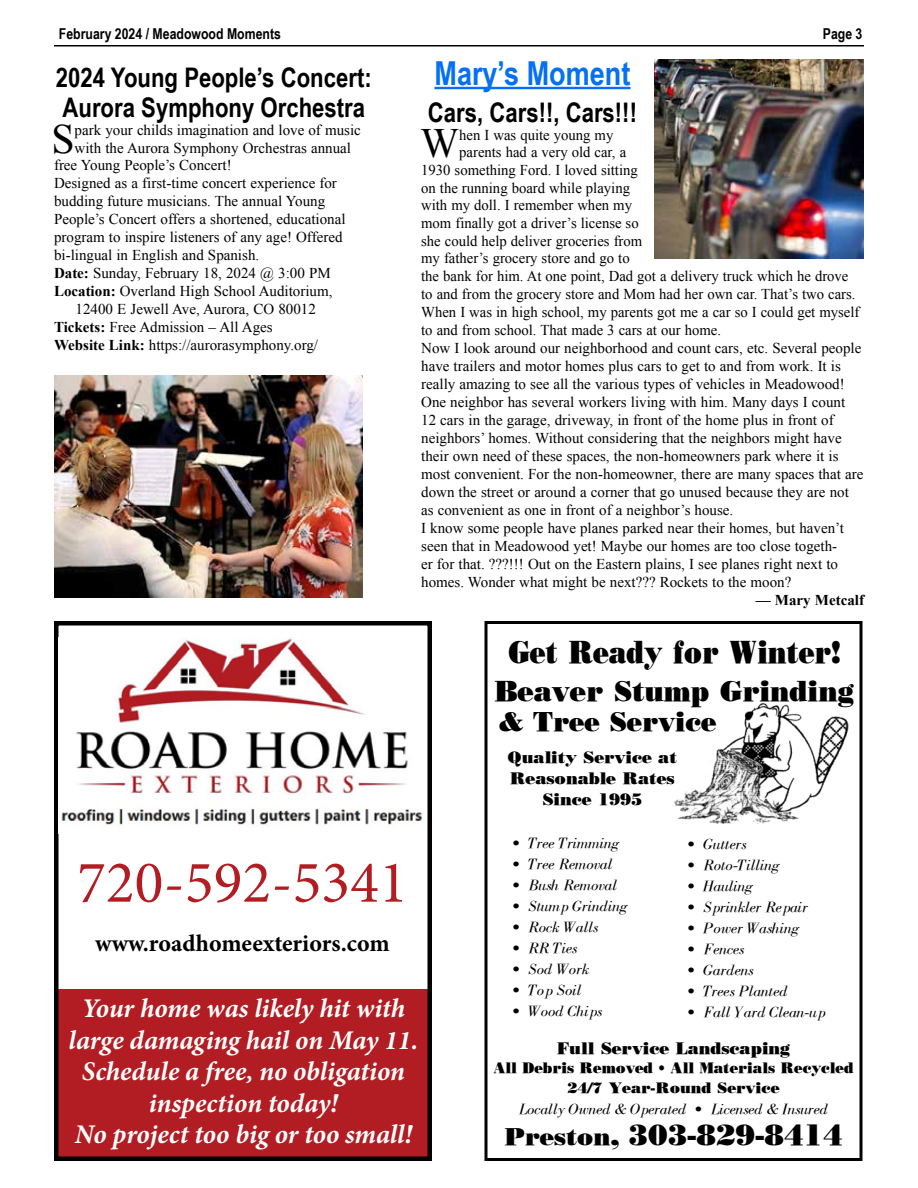
<style>
.page{position:relative;width:918px;height:1188px;background:#fff}
.page>*{position:absolute;margin:0;border:0;box-sizing:border-box;transform-origin:0 0}
.t1{font:60px "Minion Pro";color:#b21d23}
.t2{font:41.7px "Times New Roman";color:#000}
.t3{font:700 33px "Arial Narrow";color:#0471f2}
.t4{font:31.5px "Bodoni Poster S Si";color:#000;scale:.84 1}
.t5{font:29.25px "Bodoni Poster S Si";color:#000}
.t6{font:28.65px "Bodoni Poster S Si";color:#000;scale:.95 1}
.t7{font:italic 700 27px/31.5px "Minion Pro";letter-spacing:-.005em;color:#fff;text-align:center}
.t8{font:700 27px/30px "Arial Narrow";color:#000}
.t9{font:27px "Bodoni Poster S Si";color:#000;scale:.95 1}
.t10{font:700 24px "Minion Pro";color:#000}
.t11{font:16.5px/21px "Bodoni Poster S Si";color:#000;text-align:center}
.t12{font:15px "Times New Roman";color:#000}
.t13{font:italic 15px "Bodoni Poster S Si";color:#000;scale:1.1 1}
.t14{font:15px/19.5px "Bodoni Poster S Si";color:#000;text-align:center;scale:.95 1}
.t15{font:700 15px "Arial Narrow";color:#000}
.t16{font:700 15px "Times New Roman";color:#000}
.s1{font-weight:700}
.s2{font-size:24px}
</style>
<div class="page">
<hr style="left:54px;top:45px;width:810px;height:1px;background:#000">
<hr style="left:434px;top:87px;width:196px;height:2px;background:#0471f2">
<div style="left:54px;top:989px;width:378px;height:170px;background:#b21d23"></div>
<div style="left:54px;top:621px;width:378px;height:540px;border:4px solid #000"></div>
<img style="left:58px;top:637px;width:365px;height:197px">
<div style="left:484px;top:621px;width:378px;height:540px;border:3px solid #000"></div>
<img style="left:673px;top:703px;width:176px;height:121px">
<img style="left:54px;top:376px;width:309px;height:222px">
<img style="left:655px;top:60px;width:209px;height:198px">
<p class="t15" style="left:59px;top:23px;width:224px">February 2024 / Meadowood Moments</p>
<p class="t15" style="left:823px;top:23px;width:41px">Page 3</p>
<h3 class="t3" style="left:434px;top:48px;width:197px">Mary’s Moment</h3>
<h3 class="t8" style="left:56px;top:61px;width:317px">2024 Young People’s Concert:<br>Aurora Symphony Orchestra</h3>
<h2 class="t2" style="left:51px;top:111px;width:25px">S</h2>
<p class="t12" style="left:75px;top:120px;width:288px">park your childs imagination and love of music</p>
<h3 class="t8" style="left:428px;top:96px;width:211px">Cars, Cars!!, Cars!!!</h3>
<h2 class="t2" style="left:421px;top:115px;width:40px">W</h2>
<p class="t12" style="left:459px;top:124px;width:156px">hen I was quite young my</p>
<p class="t12" style="left:75px;top:137px;width:278px">with the Aurora Symphony Orchestras annual</p>
<p class="t12" style="left:54px;top:155px;width:179px">free Young People’s Concert!</p>
<p class="t12" style="left:54px;top:173px;width:284px">Designed as a first-time concert experience for</p>
<p class="t12" style="left:54px;top:191px;width:273px">budding future musicians. The annual Young</p>
<p class="t12" style="left:54px;top:209px;width:293px">People’s Concert offers a shortened, educational</p>
<p class="t12" style="left:54px;top:227px;width:290px">program to inspire listeners of any age! Offered</p>
<p class="t12" style="left:54px;top:245px;width:207px">bi-lingual in English and Spanish.</p>
<p class="t12" style="left:54px;top:263px;width:278px"><span class="s1">Date:</span> Sunday, February 18, 2024 @ 3:00 PM</p>
<p class="t12" style="left:54px;top:281px;width:280px"><span class="s1">Location:</span> Overland High School Auditorium,</p>
<p class="t12" style="left:76px;top:299px;width:242px">12400 E Jewell Ave, Aurora, CO 80012</p>
<p class="t12" style="left:54px;top:317px;width:220px"><span class="s1">Tickets:</span> Free Admission – All Ages</p>
<p class="t12" style="left:54px;top:335px;width:266px"><span class="s1">Website Link:</span> https://aurorasymphony.org/</p>
<p class="t12" style="left:459px;top:142px;width:168px">parents had a very old car, a</p>
<p class="t12" style="left:421px;top:160px;width:218px">1930 something Ford. I loved sitting</p>
<p class="t12" style="left:421px;top:178px;width:210px">on the running board while playing</p>
<p class="t12" style="left:421px;top:195px;width:212px">with my doll. I remember when my</p>
<p class="t12" style="left:421px;top:213px;width:219px">mom finally got a driver’s license so</p>
<p class="t12" style="left:421px;top:231px;width:223px">she could help deliver groceries from</p>
<p class="t12" style="left:421px;top:248px;width:210px">my father’s grocery store and go to</p>
<p class="t12" style="left:421px;top:266px;width:429px">the bank for him. At one point, Dad got a delivery truck which he drove</p>
<p class="t12" style="left:421px;top:284px;width:436px">to and from the grocery store and Mom had her own car. That’s two cars.</p>
<p class="t12" style="left:421px;top:302px;width:440px">When I was in high school, my parents got me a car so I could get myself</p>
<p class="t12" style="left:421px;top:320px;width:301px">to and from school. That made 3 cars at our home.</p>
<p class="t12" style="left:421px;top:338px;width:442px">Now I look around our neighborhood and count cars, etc. Several people</p>
<p class="t12" style="left:421px;top:356px;width:421px">have trailers and motor homes plus cars to get to and from work. It is</p>
<p class="t12" style="left:421px;top:374px;width:425px">really amazing to see all the various types of vehicles in Meadowood!</p>
<p class="t12" style="left:421px;top:392px;width:426px">One neighbor has several workers living with him. Many days I count</p>
<p class="t12" style="left:421px;top:410px;width:414px">12 cars in the garage, driveway, in front of the home plus in front of</p>
<p class="t12" style="left:421px;top:428px;width:422px">neighbors’ homes. Without considering that the neighbors might have</p>
<p class="t12" style="left:421px;top:446px;width:419px">their own need of these spaces, the non-homeowners park where it is</p>
<p class="t12" style="left:421px;top:464px;width:444px">most convenient. For the non-homeowner, there are many spaces that are</p>
<p class="t12" style="left:421px;top:482px;width:429px">down the street or around a corner that go unused because they are not</p>
<p class="t12" style="left:421px;top:500px;width:314px">as convenient as one in front of a neighbor’s house.</p>
<p class="t12" style="left:421px;top:518px;width:424px">I know some people have planes parked near their homes, but haven’t</p>
<p class="t12" style="left:421px;top:536px;width:418px">seen that in Meadowood yet! Maybe our homes are too close togeth-</p>
<p class="t12" style="left:421px;top:554px;width:418px">er for that. ???!!! Out on the Eastern plains, I see planes right next to</p>
<p class="t12" style="left:421px;top:572px;width:372px">homes. Wonder what might be next??? Rockets to the moon?</p>
<p class="t16" style="left:756px;top:590px;width:110px">— Mary Metcalf</p>
<h1 class="t1" style="left:77px;top:842px;width:332px">720-592-5341</h1>
<h3 class="t10" style="left:95px;top:927px;width:296px">www.roadhomeexteriors.com</h3>
<h3 class="t7" style="left:69px;top:992px;width:351px">Your home was likely hit with large damaging hail on May 11.<br>Schedule a free, no obligation inspection today!<br>No project too big or too small!</h3>
<h3 class="t4" style="left:508px;top:633px;width:397px">Get Ready for Winter!</h3>
<h3 class="t6" style="left:495px;top:673px;width:380px">Beaver Stump Grinding</h3>
<h3 class="t9" style="left:500px;top:705px;width:229px">&amp; Tree Service</h3>
<p class="t11" style="left:508px;top:747px;width:171px">Quality Service at<br>Reasonable Rates<br>Since 1995</p>
<p class="t13" style="left:513px;top:835px;width:99px">• Tree Trimming</p>
<p class="t13" style="left:513px;top:856px;width:92px">• Tree Removal</p>
<p class="t13" style="left:513px;top:877px;width:96px">• Bush Removal</p>
<p class="t13" style="left:513px;top:898px;width:106px">• Stump Grinding</p>
<p class="t13" style="left:513px;top:919px;width:79px">• Rock Walls</p>
<p class="t13" style="left:513px;top:940px;width:60px">• RR Ties</p>
<p class="t13" style="left:513px;top:961px;width:71px">• Sod Work</p>
<p class="t13" style="left:513px;top:982px;width:64px">• Top Soil</p>
<p class="t13" style="left:513px;top:1003px;width:83px">• Wood Chips</p>
<p class="t13" style="left:688px;top:835px;width:55px">• Gutters</p>
<p class="t13" style="left:688px;top:856px;width:85px">• Roto-Tilling</p>
<p class="t13" style="left:688px;top:877px;width:61px">• Hauling</p>
<p class="t13" style="left:688px;top:898px;width:111px">• Sprinkler Repair</p>
<p class="t13" style="left:688px;top:919px;width:103px">• Power Washing</p>
<p class="t13" style="left:688px;top:940px;width:53px">• Fences</p>
<p class="t13" style="left:688px;top:961px;width:61px">• Gardens</p>
<p class="t13" style="left:688px;top:982px;width:93px">• Trees Planted</p>
<p class="t13" style="left:688px;top:1003px;width:127px">• Fall Yard Clean-up</p>
<p class="t11" style="left:557px;top:1037px;width:235px">Full Service Landscaping</p>
<p class="t14" style="left:494px;top:1058px;width:380px">All Debris Removed • All Materials Recycled<br>24/7 Year-Round Service</p>
<p class="t13" style="left:519px;top:1100px;width:283px">Locally Owned &amp; Operated • Licensed &amp; Insured</p>
<h3 class="t5" style="left:504px;top:1117px;width:340px"><span class="s2">Preston,</span> 303-829-8414</h3>
</div>
